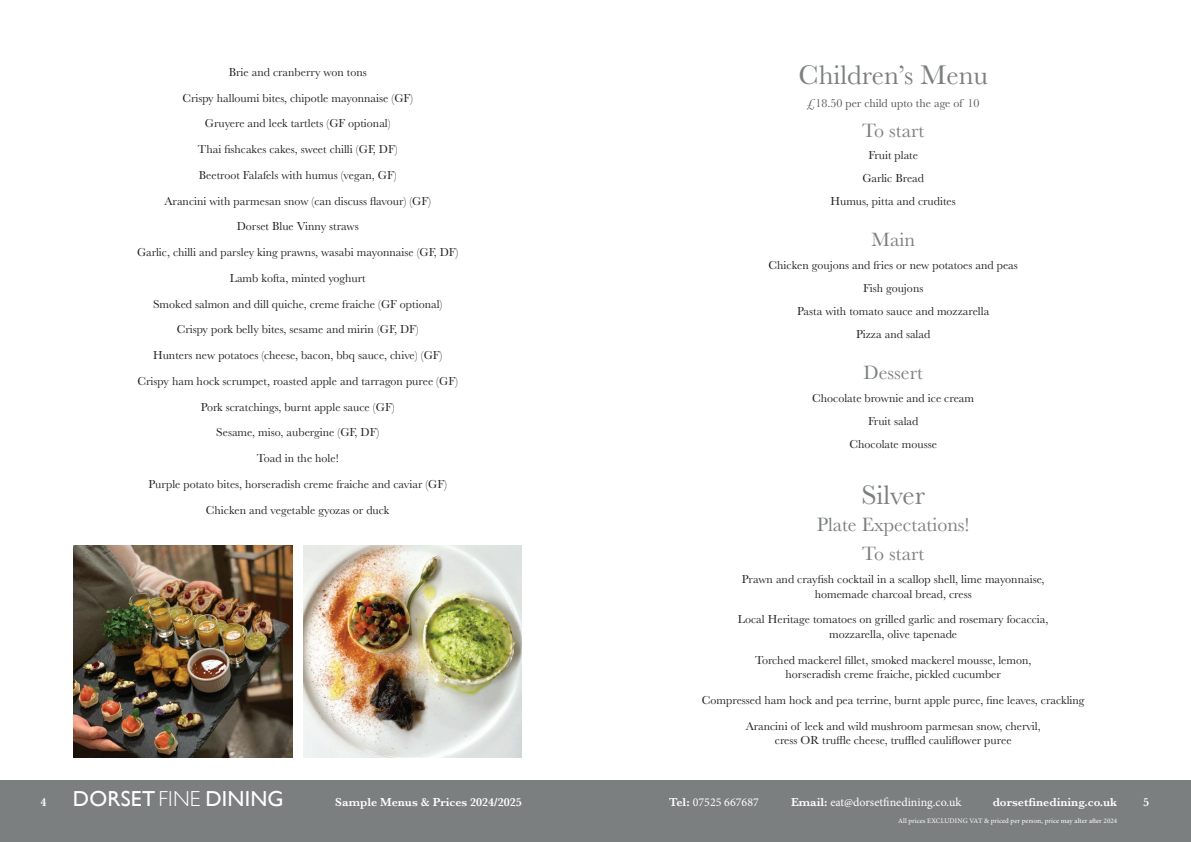
<style>
.page{position:relative;width:1191px;height:842px;background:#fff}
.page>*{position:absolute;margin:0;border:0;box-sizing:border-box;transform-origin:0 0}
.t1{font:28px "Baskerville";color:#7c7f80}
.t2{font:21.7px "Gill Sans";letter-spacing:.01em;color:#fff}
.t3{font:20px "Baskerville";color:#7c7f80}
.t4{font:12px/14.4px "Baskerville";color:#231f20;text-align:center}
.t5{font:600 12px "Baskerville";color:#fff}
.t6{font:12px "Minion Pro";color:#fff}
.t7{font:12px "Baskerville";color:#505052}
.t8{font:7px "Minion Pro";letter-spacing:.01em;color:#fff}
.s1{font-weight:300}
.s2{font-family:"Baskerville";font-weight:600}
</style>
<div class="page">
<div style="left:0;top:780px;width:1191px;height:62px;background:#7c7f80"></div>
<img style="left:74px;top:546px;width:218px;height:212px">
<img style="left:303px;top:546px;width:218px;height:212px">
<p class="t4" style="left:229px;top:65px;width:140px">Brie and cranberry won tons</p>
<p class="t4" style="left:182px;top:91px;width:232px">Crispy halloumi bites, chipotle mayonnaise (GF)</p>
<p class="t4" style="left:205px;top:117px;width:187px">Gruyere and leek tartlets (GF optional)</p>
<p class="t4" style="left:198px;top:142px;width:201px">Thai fishcakes cakes, sweet chilli (GF, DF)</p>
<p class="t4" style="left:199px;top:168px;width:199px">Beetroot Falafels with humus (vegan, GF)</p>
<p class="t4" style="left:164px;top:194px;width:268px">Arancini with parmesan snow (can discuss flavour) (GF)</p>
<p class="t4" style="left:237px;top:220px;width:123px">Dorset Blue Vinny straws</p>
<p class="t4" style="left:137px;top:245px;width:323px">Garlic, chilli and parsley king prawns, wasabi mayonnaise (GF, DF)</p>
<p class="t4" style="left:230px;top:271px;width:137px">Lamb kofta, minted yoghurt</p>
<p class="t4" style="left:153px;top:297px;width:291px">Smoked salmon and dill quiche, creme fraiche (GF optional)</p>
<p class="t4" style="left:177px;top:322px;width:243px">Crispy pork belly bites, sesame and mirin (GF, DF)</p>
<p class="t4" style="left:153px;top:348px;width:291px">Hunters new potatoes (cheese, bacon, bbq sauce, chive) (GF)</p>
<p class="t4" style="left:138px;top:374px;width:322px">Crispy ham hock scrumpet, roasted apple and tarragon puree (GF)</p>
<p class="t4" style="left:201px;top:400px;width:195px">Pork scratchings, burnt apple sauce (GF)</p>
<p class="t4" style="left:216px;top:425px;width:164px">Sesame, miso, aubergine (GF, DF)</p>
<p class="t4" style="left:257px;top:451px;width:84px">Toad in the hole!</p>
<p class="t4" style="left:148px;top:477px;width:300px">Purple potato bites, horseradish creme fraiche and caviar (GF)</p>
<p class="t4" style="left:206px;top:503px;width:185px">Chicken and vegetable gyozas or duck</p>
<p class="t1" style="left:798px;top:57px;width:191px">Children’s Menu</p>
<p class="t7" style="left:807px;top:95px;width:174px">£18.50 per child upto the age of 10</p>
<p class="t3" style="left:862px;top:117px;width:63px">To start</p>
<p class="t4" style="left:868px;top:149px;width:51px">Fruit plate</p>
<p class="t4" style="left:862px;top:171px;width:63px">Garlic Bread</p>
<p class="t4" style="left:830px;top:194px;width:127px">Humus, pitta and crudites</p>
<p class="t3" style="left:871px;top:227px;width:45px">Main</p>
<p class="t4" style="left:768px;top:258px;width:251px">Chicken goujons and fries or new potatoes and peas</p>
<p class="t4" style="left:863px;top:281px;width:62px">Fish goujons</p>
<p class="t4" style="left:797px;top:304px;width:194px">Pasta with tomato sauce and mozzarella</p>
<p class="t4" style="left:856px;top:327px;width:76px">Pizza and salad</p>
<p class="t3" style="left:863px;top:360px;width:61px">Dessert</p>
<p class="t4" style="left:812px;top:391px;width:163px">Chocolate brownie and ice cream</p>
<p class="t4" style="left:868px;top:414px;width:52px">Fruit salad</p>
<p class="t4" style="left:849px;top:437px;width:89px">Chocolate mousse</p>
<p class="t1" style="left:861px;top:477px;width:65px">Silver</p>
<p class="t3" style="left:817px;top:511px;width:154px">Plate Expectations!</p>
<p class="t3" style="left:862px;top:541px;width:63px">To start</p>
<p class="t4" style="left:742px;top:572px;width:304px">Prawn and crayfish cocktail in a scallop shell, lime mayonnaise, homemade charcoal bread, cress</p>
<p class="t4" style="left:738px;top:613px;width:312px">Local Heritage tomatoes on grilled garlic and rosemary focaccia, mozzarella, olive tapenade</p>
<p class="t4" style="left:755px;top:653px;width:278px">Torched mackerel fillet, smoked mackerel mousse, lemon, horseradish creme fraiche, pickled cucumber</p>
<p class="t4" style="left:702px;top:693px;width:384px">Compressed ham hock and pea terrine, burnt apple puree, fine leaves, crackling</p>
<p class="t4" style="left:745px;top:719px;width:297px">Arancini of leek and wild mushroom parmesan snow, chervil, cress OR truffle cheese, truffled cauliflower puree</p>
<h2 class="t2" style="left:73px;top:786px;width:212px">DORSET <span class="s1">FINE</span> DINING</h2>
<p class="t5" style="left:41px;top:794px;width:7px">4</p>
<p class="t5" style="left:335px;top:794px;width:188px">Sample Menus &amp; Prices 2024/2025</p>
<p class="t6" style="left:669px;top:794px;width:91px"><span class="s2">Tel:</span> 07525 667687</p>
<p class="t6" style="left:791px;top:794px;width:172px"><span class="s2">Email:</span> eat@dorsetfinedining.co.uk</p>
<p class="t5" style="left:992px;top:794px;width:126px">dorsetfinedining.co.uk</p>
<p class="t5" style="left:1143px;top:794px;width:7px">5</p>
<p class="t8" style="left:898px;top:816px;width:220px">All prices EXCLUDING VAT &amp; priced per person, price may alter after 2024</p>
</div>
